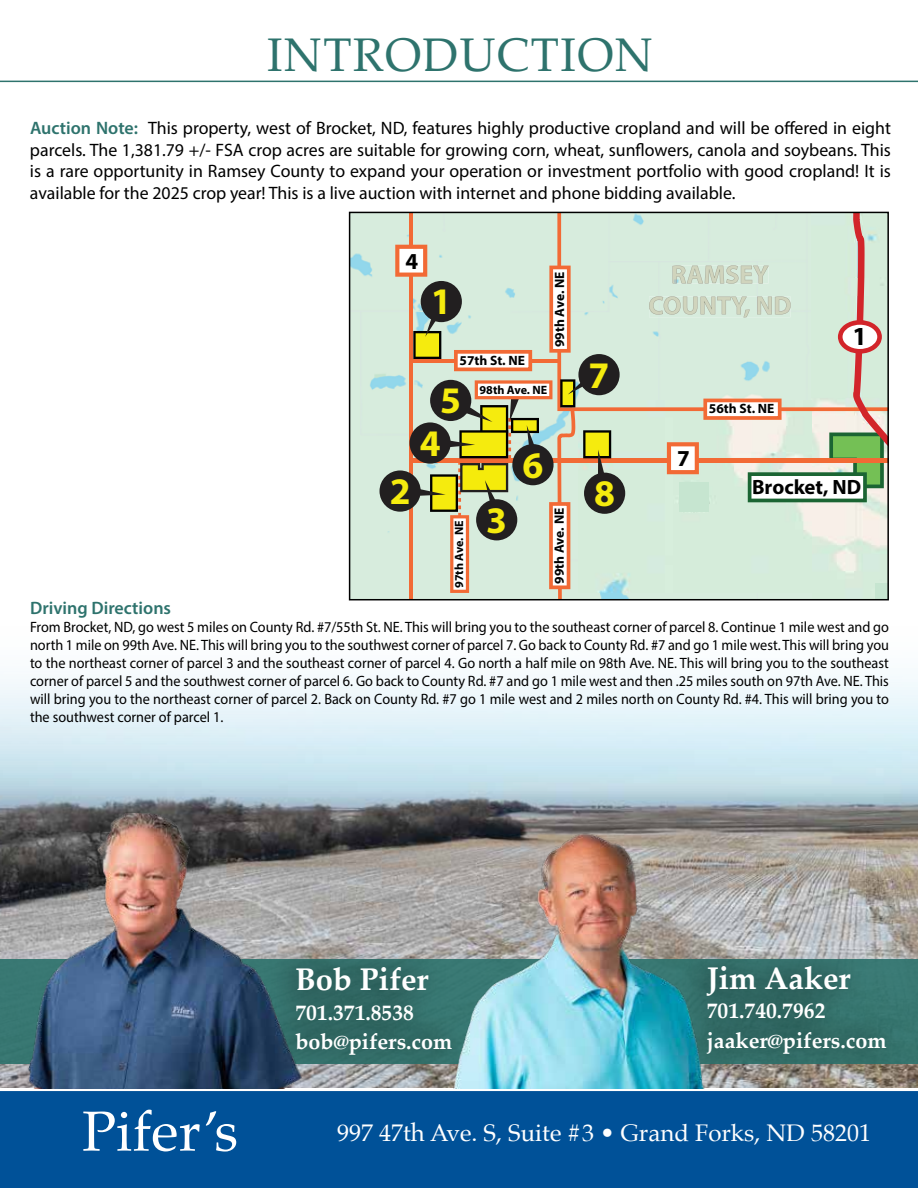
<style>
.page{position:relative;width:918px;height:1188px;background:#fff}
.page>*{position:absolute;margin:0;border:0;box-sizing:border-box;transform-origin:0 0}
.t1{font:56.55px "Palatino Linotype";color:#fff}
.t2{font:47.25px "Palatino Linotype";letter-spacing:.03em;color:#2e736d}
.t3{font:700 37.65px "Myriad Pro";color:#f5eb0e}
.t4{font:700 31.35px "Palatino Linotype";color:#fff}
.t5{font:700 26.1px "Myriad Pro";color:#000}
.t6{font:24px "Palatino";color:#fff}
.t7{font:700 22.95px "Myriad Pro";color:#000}
.t8{font:700 21.75px/29.5px "Palatino Linotype";color:#fff}
.t9{font:700 20.7px "Myriad Pro";color:#000}
.t10{font:18px/21.6px "Myriad Pro";color:#000;text-align:justify}
.t11{font:600 18px "Myriad Pro";color:#2e736d}
.t12{font:15px/18px "Myriad Pro";color:#000;text-align:justify;scale:.95 1}
.t13{font:700 13.5px "Myriad Pro";color:#000}
.t14{font:700 12.15px "Myriad Pro";color:#000}
.s1{font-weight:600;color:#2e736d}
</style>
<div class="page">
<img style="left:0;top:406px;width:918px;height:682px">
<div style="left:0;top:1091px;width:918px;height:97px;background:#005198"></div>
<hr style="left:0;top:81px;width:918px;height:1px;background:#2e736d">
<svg style="left:352px;top:215px;width:534px;height:382px;fill:#d7ecdd"></svg>
<div style="left:349px;top:212px;width:540px;height:388px;border:2px solid #000"></div>
<div style="left:0;top:959px;width:918px;height:104px;background:#387772"></div>
<img style="left:18px;top:813px;width:298px;height:276px">
<img style="left:446px;top:813px;width:279px;height:276px">
<div style="left:264px;top:941px;width:206px;height:138px;background:#000;opacity:.75"></div>
<div style="left:676px;top:941px;width:228px;height:136px;background:#000;opacity:.75"></div>
<h2 class="t2" style="left:267px;top:21px;width:387px">INTRODUCTION</h2>
<p class="t10" style="left:30px;top:117px;width:863px"><span class="s1">Auction Note:</span> This property, west of Brocket, ND, features highly productive cropland and will be offered in eight parcels. The 1,381.79 +/- FSA crop acres are suitable for growing corn, wheat, sunflowers, canola and soybeans. This is a rare opportunity in Ramsey County to expand your operation or investment portfolio with good cropland! It is available for the 2025 crop year! This is a live auction with internet and phone bidding available.</p>
<h3 class="t7" style="left:405px;top:246px;width:14px">4</h3>
<h3 class="t3" style="left:431px;top:277px;width:22px">1</h3>
<p class="t13" style="left:551px;top:347px;width:77px;rotate:-90deg">99th Ave. NE</p>
<p class="t13" style="left:460px;top:351px;width:67px">57th St. NE</p>
<p class="t14" style="left:480px;top:382px;width:69px">98th Ave. NE</p>
<h3 class="t3" style="left:440px;top:376px;width:22px">5</h3>
<h3 class="t3" style="left:390px;top:467px;width:22px">2</h3>
<h3 class="t3" style="left:420px;top:419px;width:22px">4</h3>
<p class="t14" style="left:451px;top:588px;width:69px;rotate:-90deg">97th Ave. NE</p>
<h3 class="t3" style="left:486px;top:495px;width:22px">3</h3>
<h3 class="t3" style="left:523px;top:440px;width:22px">6</h3>
<p class="t13" style="left:551px;top:584px;width:77px;rotate:-90deg">99th Ave. NE</p>
<h3 class="t3" style="left:589px;top:350px;width:22px">7</h3>
<h3 class="t3" style="left:594px;top:469px;width:22px">8</h3>
<h3 class="t5" style="left:853px;top:319px;width:16px">1</h3>
<h3 class="t7" style="left:677px;top:444px;width:14px">7</h3>
<p class="t13" style="left:709px;top:400px;width:67px">56th St. NE</p>
<h3 class="t9" style="left:752px;top:473px;width:111px">Brocket, ND</h3>
<p class="t11" style="left:30px;top:596px;width:143px">Driving Directions</p>
<p class="t12" style="left:30px;top:618px;width:906px">From Brocket, ND, go west 5 miles on County Rd. #7/55th St. NE. This will bring you to the southeast corner of parcel 8. Continue 1 mile west and go north 1 mile on 99th Ave. NE. This will bring you to the southwest corner of parcel 7. Go back to County Rd. #7 and go 1 mile west. This will bring you to the northeast corner of parcel 3 and the southeast corner of parcel 4. Go north a half mile on 98th Ave. NE. This will bring you to the southeast corner of parcel 5 and the southwest corner of parcel 6. Go back to County Rd. #7 and go 1 mile west and then .25 miles south on 97th Ave. NE. This will bring you to the northeast corner of parcel 2. Back on County Rd. #7 go 1 mile west and 2 miles north on County Rd. #4. This will bring you to the southwest corner of parcel 1.</p>
<h1 class="t1" style="left:82px;top:1091px;width:158px">Pifer’s</h1>
<h3 class="t4" style="left:295px;top:957px;width:135px">Bob Pifer</h3>
<h3 class="t8" style="left:295px;top:997px;width:159px">701.371.8538 bob@pifers.com</h3>
<h3 class="t4" style="left:707px;top:956px;width:145px">Jim Aaker</h3>
<h3 class="t8" style="left:707px;top:995px;width:181px">701.740.7962 jaaker@pifers.com</h3>
<h3 class="t6" style="left:337px;top:1113px;width:535px">997 47th Ave. S, Suite #3 • Grand Forks, ND 58201</h3>
</div>
